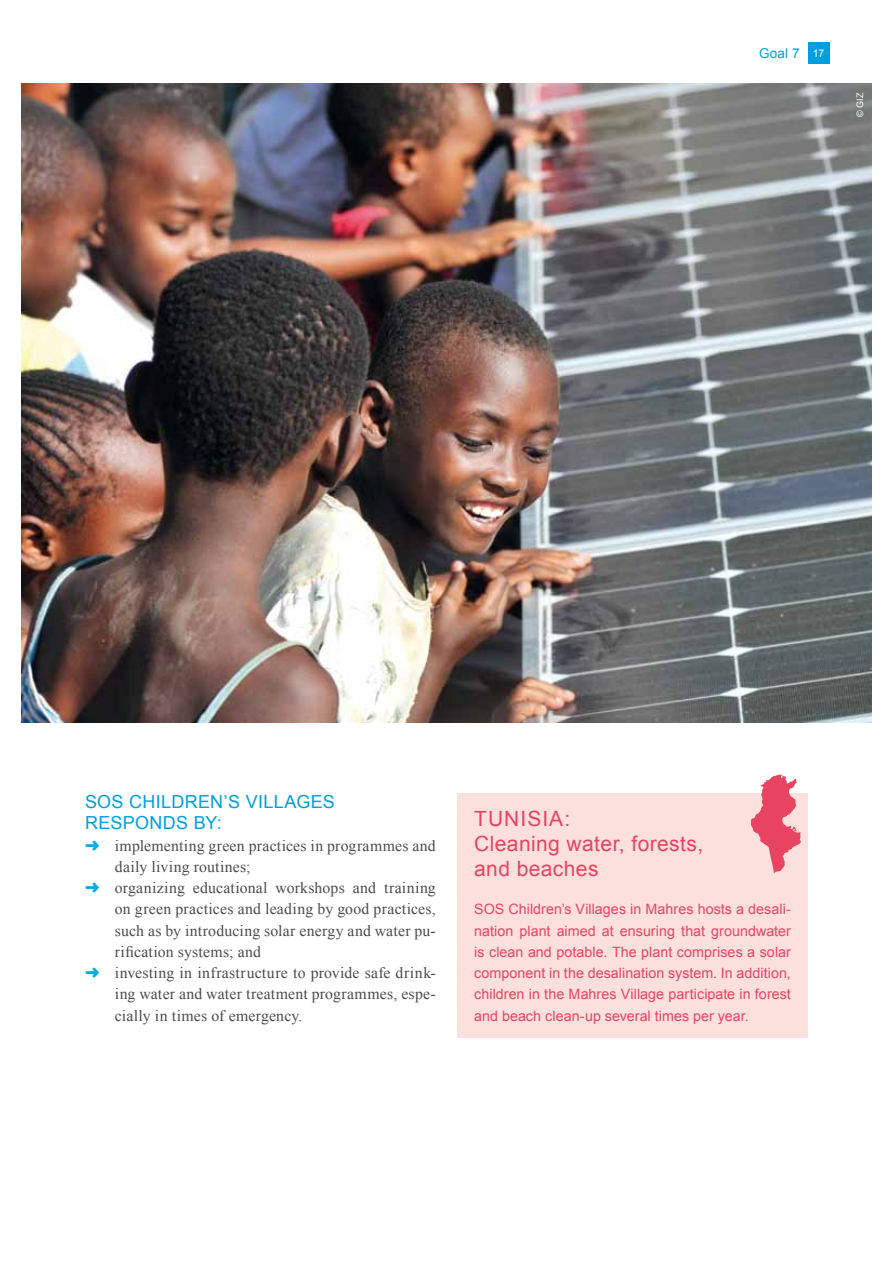
<style>
.page{position:relative;width:893px;height:1263px;background:#fff}
.page>*{position:absolute;margin:0;border:0;box-sizing:border-box;transform-origin:0 0}
.t1{font:21px/25.2px "Arial";letter-spacing:.05em;color:#e74461}
.t2{font:18px/21.3px "Arial";letter-spacing:.02em;color:#009ee0}
.t3{font:15.75px/21.3px "Times New Roman";letter-spacing:.015em;color:#4b4b4d}
.t4{font:14.25px/21.3px "Arial";letter-spacing:.005em;color:#e74461;text-align:justify}
.t5{font:13.5px "Arial";color:#009ee0}
.t6{font:9px "Arial";color:#fff}
.s1{font-size:10.5px;color:#fff}
</style>
<div class="page">
<img style="left:21px;top:84px;width:851px;height:639px">
<div style="left:457px;top:793px;width:351px;height:244px;background:#fbe0de"></div>
<svg style="left:751px;top:774px;width:50px;height:99px"></svg>
<div style="left:808px;top:43px;width:21px;height:21px;background:#009ee0"></div>
<p class="t5" style="left:759px;top:44px;width:67px">Goal 7 <span class="s1">17</span></p>
<p class="t6" style="left:854px;top:117px;width:25px;rotate:-90deg">© GIZ</p>
<p class="t2" style="left:85px;top:791px;width:14px">SOS</p>
<p class="t2" style="left:85px;top:791px;width:251px;text-indent:44px">Ch ildren’s Villages responds by:</p>
<p class="t3" style="left:115px;top:834px;width:323px">implementing green practices in programmes and daily living routines;<br>organizing educational workshops and training on green practices and leading by good practices, such as by introducing solar energy and water pu&shy;rification systems; and<br>investing in infrastructure to provide safe drink&shy;ing water and water treatment programmes, espe&shy;cially in times of emergency.</p>
<h1 class="t1" style="left:474px;top:806px;width:231px">Tunisia:<br>Cleaning water, forests, and beaches</h1>
<p class="t4" style="left:474px;top:899px;width:11px">SOS</p>
<p class="t4" style="left:474px;top:899px;width:318px;text-indent:34px">Children’s Villages in Mahres hosts a desali&shy;nation plant aimed at ensuring that groundwater is clean and potable. The plant comprises a solar component in the desalination system. I n addition, children in the Mahres Village participate in forest and beach clean-up several times per year.</p>
</div>
